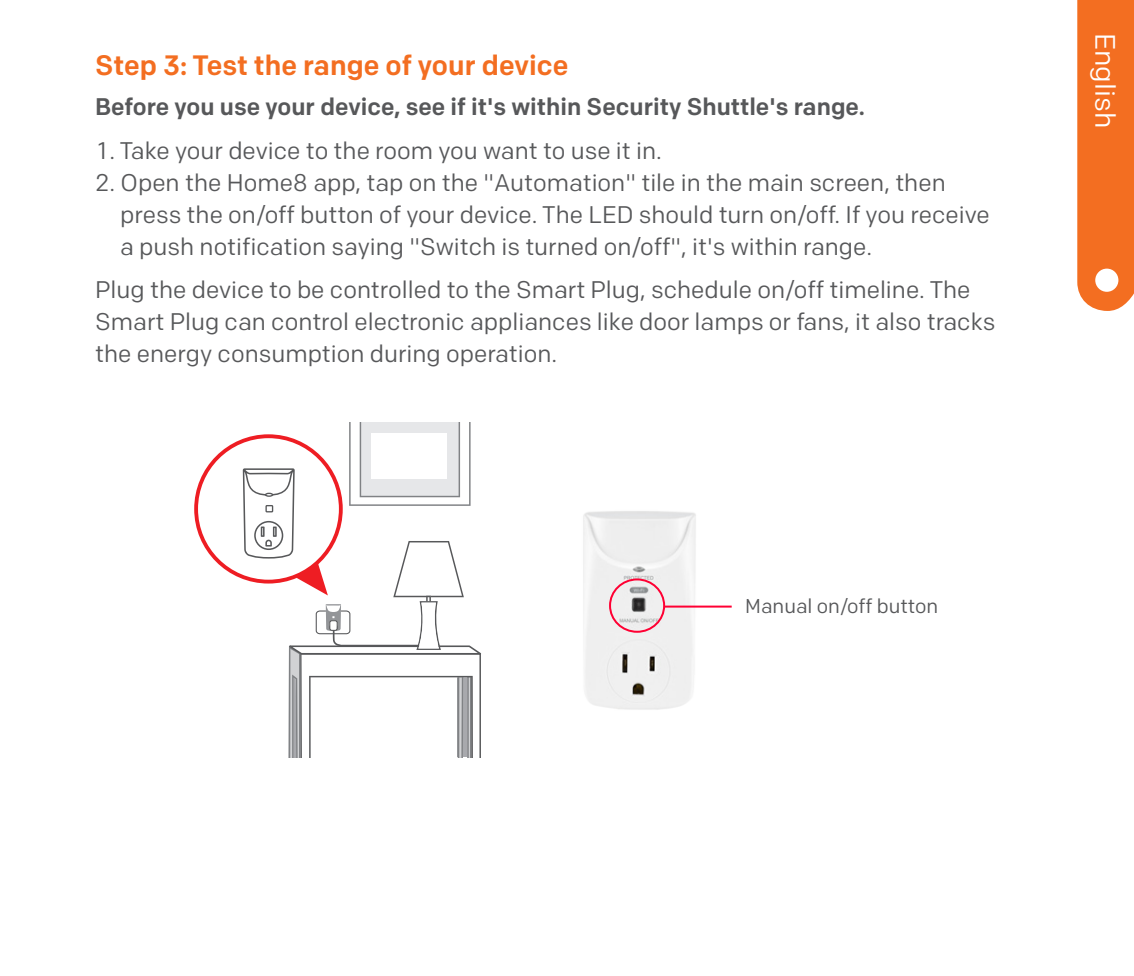
<style>
.page{position:relative;width:1134px;height:976px;background:#fff}
.page>*{position:absolute;margin:0;border:0;box-sizing:border-box;transform-origin:0 0}
.t1{font:500 28px "Colfax";color:#f36e21}
.t2{font:28px "Colfax";color:#fff}
.t3{font:24px/32px "Colfax";color:#57585a}
.t4{font:500 24px "Colfax";color:#57585a}
.t5{font:20px "Colfax";color:#57585a}
</style>
<div class="page">
<div style="left:1077px;top:0;width:57px;height:311px;background:#f36e21"></div>
<div style="left:1095px;top:268px;width:23px;height:24px;background:#fff;border-radius:50%"></div>
<img style="left:583px;top:511px;width:149px;height:199px">
<svg style="left:194px;top:422px;width:287px;height:334px"></svg>
<div style="left:609px;top:578px;width:56px;height:54px;border:2px solid #f03;border-radius:50%"></div>
<hr style="left:665px;top:605px;width:67px;height:2px;background:#f03">
<p class="t1" style="left:95px;top:48px;width:475px">Step 3: Test the range of your device</p>
<p class="t4" style="left:95px;top:92px;width:771px">Before you use your device, see if it's within Security Shuttle's range.</p>
<p class="t3" style="left:98px;top:134px;width:565px">1 . Take your device to the room you want to use it in.</p>
<p class="t3" style="left:95px;top:166px;width:852px">2. Open the Home8 app, tap on the "Automation" tile in the main screen, then</p>
<p class="t3" style="left:120px;top:198px;width:871px">press the on/off button of your device. The LED should turn on/off. If you receive</p>
<p class="t3" style="left:120px;top:230px;width:753px">a push notification saying "Switch is turned on/off", it's within range.</p>
<p class="t3" style="left:95px;top:273px;width:901px">Plug the device to be controlled to the Smart Plug, schedule on/off timeline. The<br>Smart Plug can control electronic appliances like door lamps or fans, it also tracks the energy consumption during operation.</p>
<p class="t5" style="left:745px;top:593px;width:195px">Manual on/off button</p>
<p class="t2" style="left:1122px;top:33px;width:97px;rotate:90deg">English</p>
</div>
